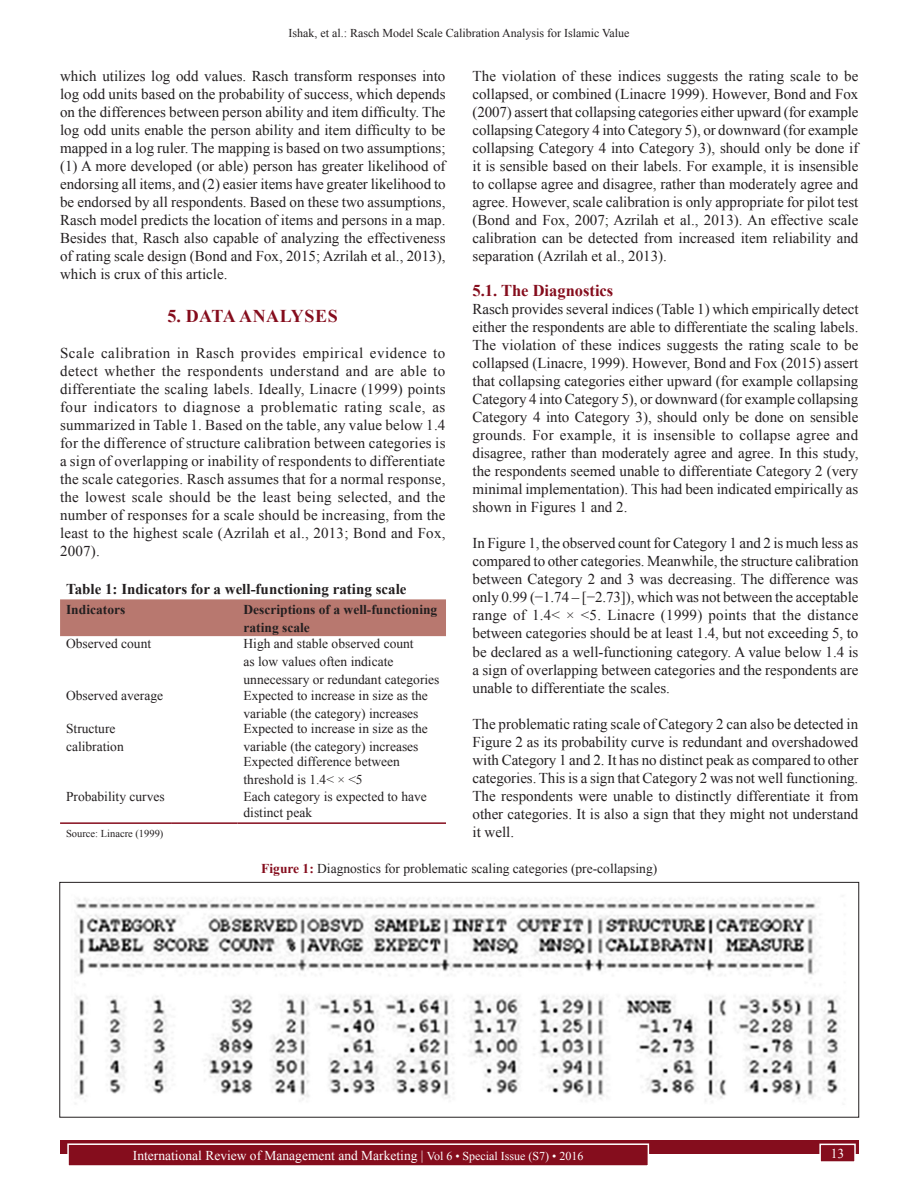
<style>
.page{position:relative;width:918px;height:1188px;background:#fff}
.page>*{position:absolute;margin:0;border:0;box-sizing:border-box;transform-origin:0 0}
.t1{font:700 18px "Times New Roman";letter-spacing:.035em;color:#850d1d}
.t2{font:700 16.5px "Times New Roman";color:#850d1d}
.TX{font:15px/18px "Times New Roman";color:#231f20;text-align:justify}
.TT{font:700 15px "Times New Roman";color:#231f20}
.TB{font:13.5px/18px "Times New Roman";color:#231f20}
.Folio{font:13.5px "Times New Roman";color:#fff}
.FGC{font:13.5px "Times New Roman";color:#231f20}
.TBL{font:13.5px/16.2px "Times New Roman";color:#231f20}
.TCH{font:700 13.5px/18px "Times New Roman";color:#231f20}
.t3{font:12px "Times New Roman";color:#231f20}
.TFN{font:10.5px "Times New Roman";color:#231f20}
.s1{font-weight:700;color:#850d1d}
.s2{font-size:12px}
</style>
<div class="page">
<div style="left:60px;top:1140px;width:798px;height:13px;background:#850d1d"></div>
<div style="left:68px;top:1144px;width:580px;height:22px;background:#850d1d"></div>
<div style="left:67px;top:1143px;width:582px;height:24px;border:2px solid #fff"></div>
<div style="left:820px;top:1144px;width:35px;height:18px;background:#850d1d"></div>
<div style="left:819px;top:1144px;width:37px;height:19px;border:2px solid #fff"></div>
<img style="left:74px;top:898px;width:766px;height:206px">
<div style="left:60px;top:882px;width:799px;height:235px;border:1px solid #231f20"></div>
<div style="left:60px;top:599px;width:386px;height:37px;background:#b8786f"></div>
<hr style="left:60px;top:822px;width:111px;height:2px;background:#850d1d">
<hr style="left:171px;top:822px;width:67px;height:2px;background:#850d1d">
<hr style="left:238px;top:822px;width:208px;height:2px;background:#850d1d">
<p class="t3" style="left:288px;top:25px;width:343px">Ishak, et al.: Rasch Model Scale Calibration Analysis for Islamic Value</p>
<p class="TX" style="left:60px;top:67px;width:387px">which utilizes log odd values. Rasch transform responses into log odd units based on the probability of success, which depends on the differences between person ability and item difficulty. The log odd units enable the person ability and item difficulty to be mapped in a log ruler. The mapping is based on two assumptions; (1) A more developed (or able) person has greater likelihood of endorsing all items, and (2) easier items have greater likelihood to be endorsed by all respondents. Based on these two assumptions, Rasch model predicts the location of items and persons in a map.<br>Besides that, Rasch also capable of analyzing the effectiveness of rating scale design (Bond and Fox, 2015; Azrilah et al., 2013), which is crux of this article.</p>
<h1 class="t1" style="left:167px;top:303px;width:172px">5. DATA ANALYSES</h1>
<p class="TX" style="left:60px;top:343px;width:387px">Scale calibration in Rasch provides empirical evidence to detect whether the respondents understand and are able to differentiate the scaling labels. Ideally, Linacre (1999) points four indicators to diagnose a problematic rating scale, as summarized in Table 1. Based on the table, any value below 1.4 for the difference of structure calibration between categories is a sign of overlapping or inability of respondents to differentiate the scale categories. Rasch assumes that for a normal response, the lowest scale should be the least being selected, and the number of responses for a scale should be increasing, from the least to the highest scale (Azrilah et al., 2013; Bond and Fox, 2007).</p>
<p class="TX" style="left:472px;top:67px;width:388px">The violation of these indices suggests the rating scale to be collapsed, or combined (Linacre 1999). However, Bond and Fox (2007) assert that collapsing categories either upward (for example collapsing Category 4 into Category 5), or downward (for example collapsing Category 4 into Category 3), should only be done if it is sensible based on their labels. For example, it is insensible to collapse agree and disagree, rather than moderately agree and agree. However, scale calibration is only appropriate for pilot test (Bond and Fox, 2007; Azrilah et al., 2013). An effective scale calibration can be detected from increased item reliability and separation (Azrilah et al., 2013).</p>
<h2 class="t2" style="left:472px;top:278px;width:142px">5.1. The Diagnostics</h2>
<p class="TX" style="left:472px;top:300px;width:388px">Rasch provides several indices (Table 1) which empirically detect either the respondents are able to differentiate the scaling labels.<br>The violation of these indices suggests the rating scale to be collapsed (Linacre, 1999). However, Bond and Fox (2015) assert that collapsing categories either upward (for example collapsing Category 4 into Category 5), or downward (for example collapsing Category 4 into Category 3), should only be done on sensible grounds. For example, it is insensible to collapse agree and disagree, rather than moderately agree and agree. In this study, the respondents seemed unable to differentiate Category 2 (very minimal implementation). This had been indicated empirically as shown in Figures 1 and 2.</p>
<p class="TX" style="left:472px;top:534px;width:388px">In Figure 1, the observed count for Category 1 and 2 is much less as compared to other categories. Meanwhile, the structure calibration between Category 2 and 3 was decreasing. The difference was only 0.99 (−1.74 – [−2.73]), which was not between the acceptable range of 1.4&lt; × &lt;5. Linacre (1999) points that the distance between categories should be at least 1.4, but not exceeding 5, to be declared as a well-functioning category. A value below 1.4 is a sign of overlapping between categories and the respondents are unable to differentiate the scales.</p>
<p class="TX" style="left:472px;top:714px;width:388px">The problematic rating scale of Category 2 can also be detected in Figure 2 as its probability curve is redundant and overshadowed with Category 1 and 2. It has no distinct peak as compared to other categories. This is a sign that Category 2 was not well functioning.<br>The respondents were unable to distinctly differentiate it from other categories. It is also a sign that they might not understand it well.</p>
<p class="FGC" style="left:261px;top:860px;width:398px"><span class="s1">Figure 1:</span> Diagnostics for problematic scaling categories (pre-collapsing)</p>
<p class="TT" style="left:66px;top:578px;width:342px">Table 1: Indicators for a well‑functioning rating scale</p>
<p class="TCH" style="left:66px;top:600px;width:61px">Indicators</p>
<p class="TCH" style="left:244px;top:600px;width:195px">Descriptions of a well‑functioning rating scale</p>
<p class="TB" style="left:66px;top:635px;width:87px">Observed count</p>
<p class="TB" style="left:244px;top:635px;width:198px">High and stable observed count<br>as low values often indicate unnecessary or redundant categories</p>
<p class="TB" style="left:66px;top:686px;width:99px">Observed average</p>
<p class="TB" style="left:244px;top:686px;width:186px">Expected to increase in size as the variable (the category) increases</p>
<p class="TB" style="left:66px;top:719px;width:59px">Structure calibration</p>
<p class="TB" style="left:244px;top:719px;width:186px">Expected to increase in size as the variable (the category) increases</p>
<p class="TB" style="left:244px;top:753px;width:158px">Expected difference between threshold is 1.4&lt; × &lt;5</p>
<p class="TBL" style="left:66px;top:788px;width:100px">Probability curves</p>
<p class="TBL" style="left:244px;top:788px;width:185px">Each category is expected to have distinct peak</p>
<p class="TFN" style="left:66px;top:826px;width:99px">Source: Linacre (1999)</p>
<p class="Folio" style="left:133px;top:1146px;width:452px">International Review of Management and Marketing | <span class="s2">Vol 6 • Special Issue (S7) • 2016</span></p>
<p class="Folio" style="left:831px;top:1144px;width:15px">13</p>
</div>
